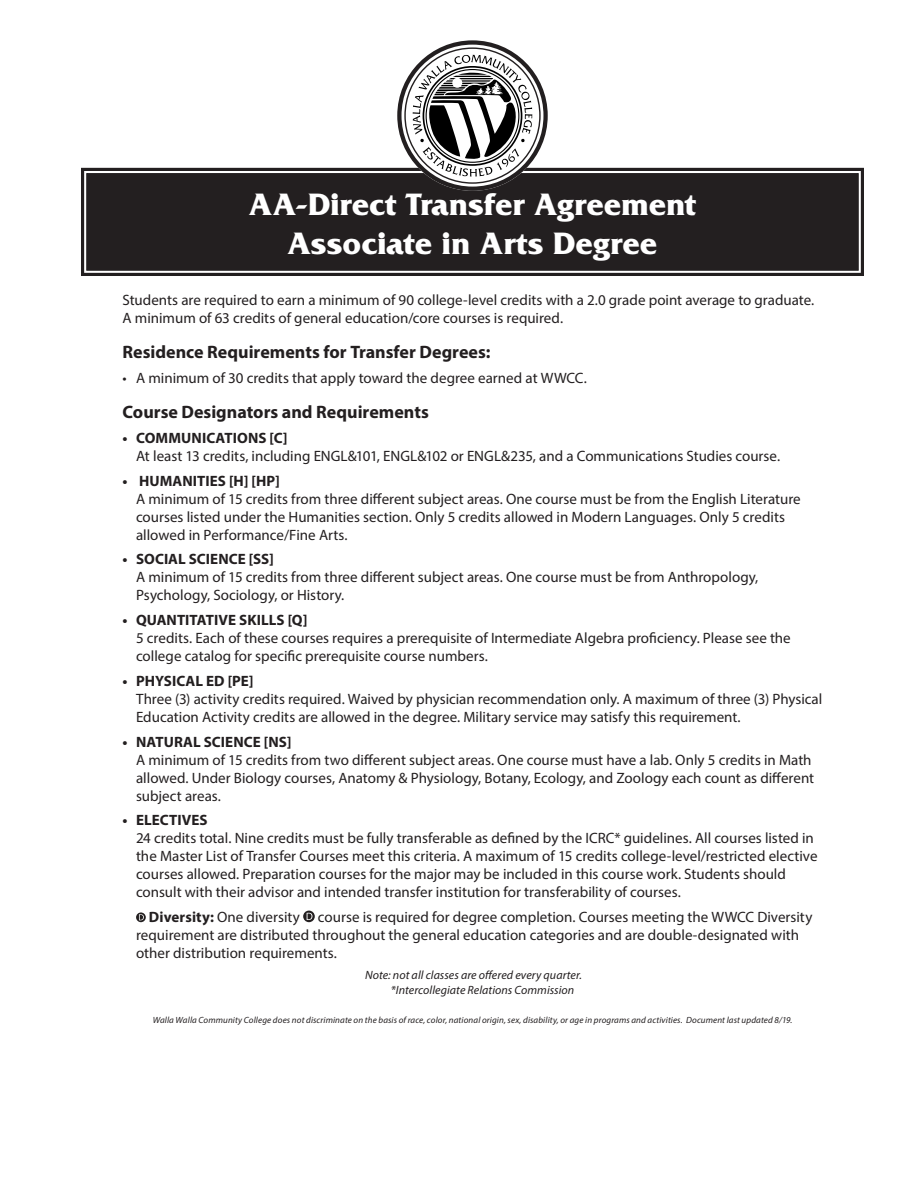
<style>
.page{position:relative;width:918px;height:1188px;background:#fff}
.page>*{position:absolute;margin:0;border:0;box-sizing:border-box;transform-origin:0 0}
.t1{font:700 32.55px "Friz Quadrata";letter-spacing:.005em;color:#fff}
.Subhead{font:700 18px "Myriad Pro";color:#231f20}
.t2{font:15px/18px "Myriad Pro";color:#231f20}
.t3{font:italic 12px/14.4px "Myriad Pro";letter-spacing:.005em;color:#231f20}
.t4{font:italic 9px "Myriad Pro";letter-spacing:.015em;color:#231f20}
.s1{font-weight:700}
</style>
<div class="page">
<svg style="left:136px;top:912px;width:10px;height:10px"></svg>
<svg style="left:139px;top:914px;width:5px;height:6px"></svg>
<svg style="left:303px;top:911px;width:12px;height:11px"></svg>
<svg style="left:307px;top:913px;width:5px;height:7px"></svg>
<svg style="left:81px;top:167px;width:783px;height:109px"></svg>
<div style="left:86px;top:173px;width:773px;height:98px;background:#231f20"></div>
<svg style="left:405px;top:48px;width:135px;height:135px"></svg>
<svg style="left:412px;top:55px;width:121px;height:122px"></svg>
<div style="left:397px;top:40px;width:151px;height:151px;border:9px solid #fff;border-radius:50%"></div>
<div style="left:397px;top:40px;width:151px;height:151px;border:4px solid #231f20;border-radius:50%"></div>
<p class="t1" style="left:249px;top:186px;width:449px">AA-Direct Transfer Agreement</p>
<p class="t1" style="left:287px;top:225px;width:372px">Associate in Arts Degree</p>
<p class="t2" style="left:123px;top:291px;width:693px">Students are required to earn a minimum of 90 college-level credits with a 2.0 grade point average to graduate.<br>A minimum of 63 credits of general education/core courses is required.</p>
<p class="Subhead" style="left:123px;top:341px;width:369px">Residence Requirements for Transfer Degrees:</p>
<p class="t2" style="left:123px;top:369px;width:466px">• A minimum of 30 credits that apply toward the degree earned at WWCC.</p>
<p class="Subhead" style="left:123px;top:400px;width:308px">Course Designators and Requirements</p>
<p class="t2" style="left:136px;top:429px;width:646px;text-indent:-14px"><span class="s1">• COMMUNICATIONS [C]<br></span>At least 13 credits, including ENGL&amp;101, ENGL&amp;102 or ENGL&amp;235, and a Communications Studies course.</p>
<p class="t2" style="left:136px;top:471px;width:666px;text-indent:-14px"><span class="s1">• HUMANITIES [H] [HP]<br></span>A minimum of 15 credits from three different subject areas. One course must be from the English Literature courses listed under the Humanities section. Only 5 credits allowed in Modern Languages. Only 5 credits allowed in Performance/Fine Arts.</p>
<p class="t2" style="left:136px;top:550px;width:624px;text-indent:-14px"><span class="s1">• SOCIAL SCIENCE [SS]<br></span>A minimum of 15 credits from three different subject areas. One course must be from Anthropology,<br>Psychology, Sociology, or History.</p>
<p class="t2" style="left:136px;top:611px;width:656px;text-indent:-14px"><span class="s1">• QUANTITATIVE SKILLS [Q]<br></span>5 credits. Each of these courses requires a prerequisite of Intermediate Algebra proficiency. Please see the college catalog for specific prerequisite course numbers.</p>
<p class="t2" style="left:136px;top:672px;width:688px;text-indent:-14px"><span class="s1">• PHYSICAL ED [PE]<br></span>Three (3) activity credits required. Waived by physician recommendation only. A maximum of three (3) Physical<br>Education Activity credits are allowed in the degree. Military service may satisfy this requirement.</p>
<p class="t2" style="left:136px;top:732px;width:680px;text-indent:-14px"><span class="s1">• NATURAL SCIENCE [NS]<br></span>A minimum of 15 credits from two different subject areas. One course must have a lab. Only 5 credits in Math allowed. Under Biology courses, Anatomy &amp; Physiology, Botany, Ecology, and Zoology each count as different subject areas.</p>
<p class="t2" style="left:136px;top:811px;width:683px;text-indent:-14px"><span class="s1">• ELECTIVES<br></span>24 credits total. Nine credits must be fully transferable as defined by the ICRC* guidelines. All courses listed in the Master List of Transfer Courses meet this criteria. A maximum of 15 credits college-level/restricted elective courses allowed. Preparation courses for the major may be included in this course work. Students should consult with their advisor and intended transfer institution for transferability of courses.</p>
<p class="t2" style="left:136px;top:908px;width:678px;text-indent:13px"><span class="s1">Diversity:</span> One diversity course is required for degree completion. Courses meeting the WWCC Diversity requirement are distributed throughout the general education categories and are double-designated with other distribution requirements.</p>
<p class="t3" style="left:391px;top:968px;width:193px;text-indent:-26px">Note: not all classes are offered every quarter. *Intercollegiate Relations Commission</p>
<p class="t4" style="left:153px;top:1014px;width:641px">Walla Walla Community College does not discriminate on the basis of race, color, national origin, sex, disability, or age in programs and activities. Document last updated 8/19.</p>
</div>
